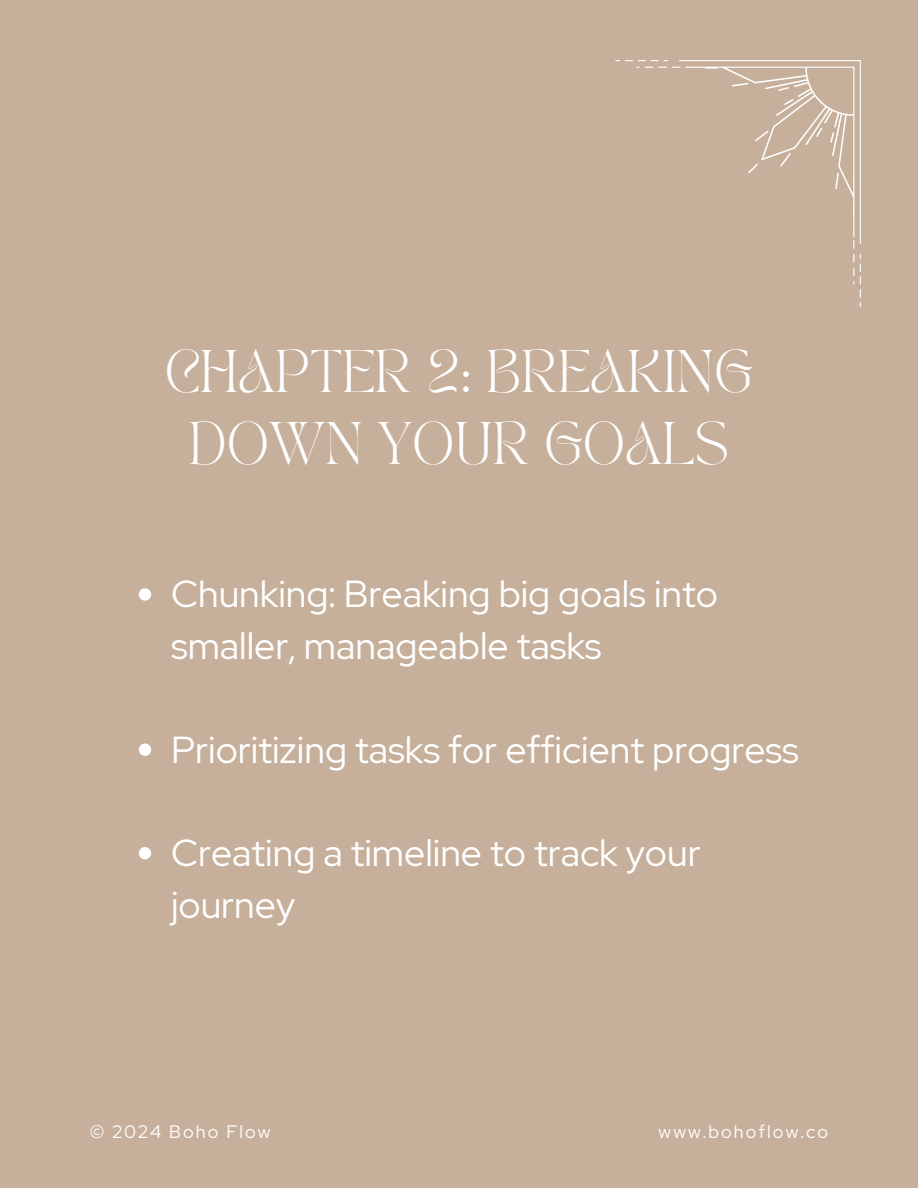
<style>
.page{position:relative;width:918px;height:1188px;background:#c6af9b}
.page>*{position:absolute;margin:0;border:0;box-sizing:border-box;transform-origin:0 0}
.t1{font:42px/72px "TAN PEARL Regular";color:#fff;text-align:center}
.t2{font:37.5px/51.8px "Red Hat Display";color:#fff}
.t3{font:18px "Red Hat Display";letter-spacing:.115em;color:#fff}
</style>
<div class="page">
<svg style="left:615px;top:60px;width:246px;height:247px"></svg>
<svg style="left:139px;top:588px;width:12px;height:13px"></svg>
<svg style="left:139px;top:744px;width:12px;height:12px"></svg>
<svg style="left:139px;top:847px;width:12px;height:12px"></svg>
<p class="t1" style="left:165px;top:340px;width:590px">CHAPTER 2: BREAKING<br>DOWN YOUR GOALS</p>
<p class="t2" style="left:171px;top:568px;width:548px">Chunking: Breaking big goals into smaller, manageable tasks</p>
<h1 class="t2" style="left:171px;top:723px;width:629px">Prioritizing tasks for efficient progress</h1>
<p class="t2" style="left:171px;top:827px;width:531px">Creating a timeline to track your journey</p>
<p class="t3" style="left:90px;top:1119px;width:182px">© 2024 Boho Flow</p>
<p class="t3" style="left:659px;top:1119px;width:171px">www.bohoflow.co</p>
</div>
